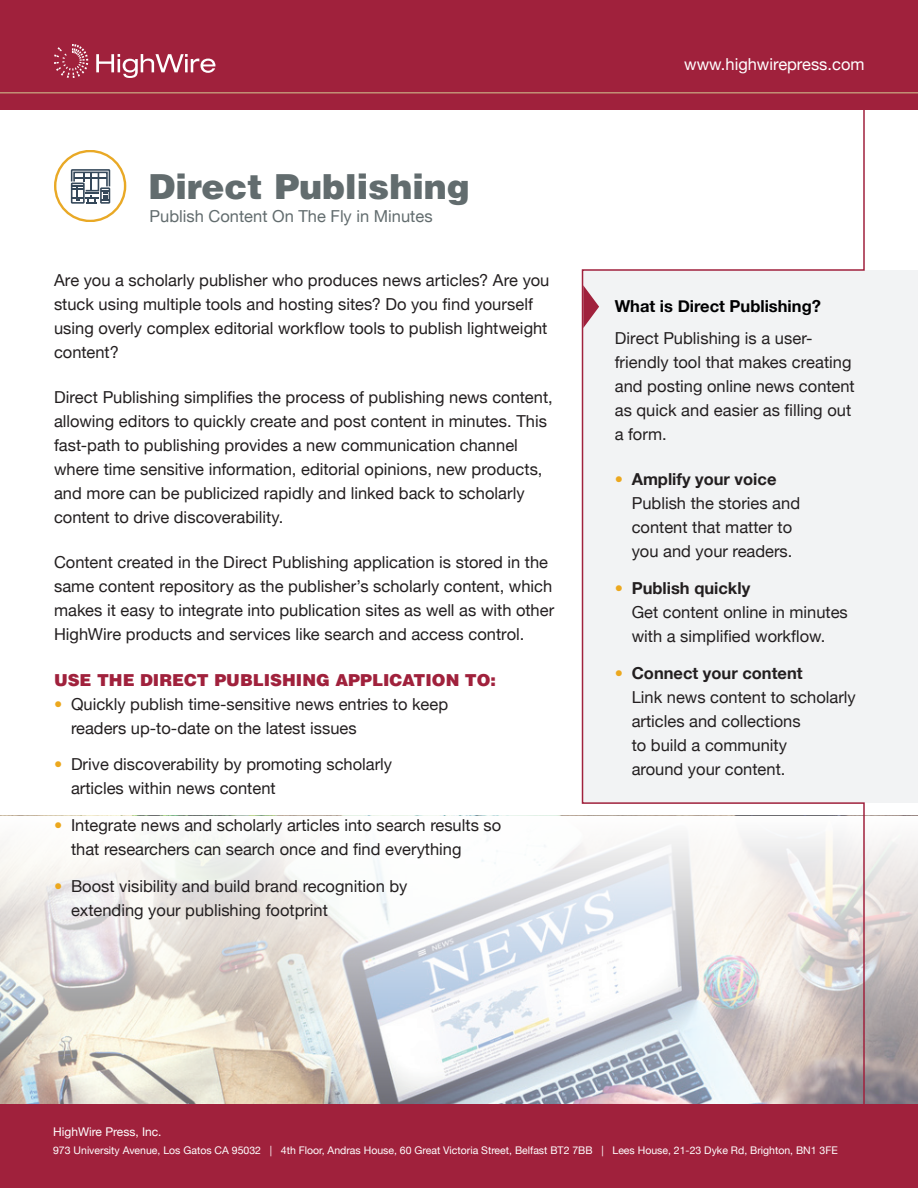
<style>
.page{position:relative;width:918px;height:1188px;background:#fff}
.page>*{position:absolute;margin:0;border:0;box-sizing:border-box;transform-origin:0 0}
.t1{font:900 34.5px "Helvetica";color:#626c6e}
.t2{font:16.5px/24px "Helvetica Neue";color:#231f20}
.t3{font:900 16.5px "Helvetica";color:#a0213c}
.t4{font:16.5px "Helvetica Neue";color:#626c6e}
.t5{font:700 16.5px "Helvetica Neue";color:#000001}
.t6{font:16.5px "Helvetica Neue";color:#fff}
.t7{font:12px "Helvetica Neue";color:#fff}
.t8{font:10.5px "Helvetica Neue";color:#fff}
.s1{font-weight:300;color:#eca81e}
.s2{font-weight:700}
</style>
<div class="page">
<svg style="left:0;top:836px;width:918px;height:269px"></svg>
<div style="left:583px;top:270px;width:335px;height:532px;background:#f2f3f4"></div>
<svg style="left:54px;top:150px;width:72px;height:72px"></svg>
<div style="left:0;top:0;width:918px;height:109px;background:#a0213c"></div>
<svg style="left:96px;top:54px;width:119px;height:24px"></svg>
<svg style="left:54px;top:44px;width:34px;height:34px"></svg>
<hr style="left:0;top:92px;width:918px;height:1px;background:#ceb688">
<svg style="left:581px;top:109px;width:285px;height:996px"></svg>
<div style="left:0;top:1105px;width:918px;height:83px;background:#a0213c"></div>
<h1 class="t1" style="left:148px;top:164px;width:323px">Direct Publishing</h1>
<p class="t4" style="left:150px;top:204px;width:285px">Publish Content On The Fly in Minutes</p>
<p class="t2" style="left:54px;top:269px;width:497px">Are you a scholarly publisher who produces news articles? Are you stuck using multiple tools and hosting sites? Do you find yourself using overly complex editorial workflow tools to publish lightweight content?</p>
<p class="t2" style="left:54px;top:386px;width:500px">Direct Publishing simplifies the process of publishing news content, allowing editors to quickly create and post content in minutes. This fast‐path to publishing provides a new communication channel where time sensitive information, editorial opinions, new products, and more can be publicized rapidly and linked back to scholarly content to drive discoverability.</p>
<p class="t2" style="left:54px;top:551px;width:502px">Content created in the Direct Publishing application is stored in the same content repository as the publisher’s scholarly content, which makes it easy to integrate into publication sites as well as with other HighWire products and services like search and access control.</p>
<p class="t3" style="left:54px;top:669px;width:444px">USE THE DIRECT PUBLISHING APPLICATION TO:</p>
<p class="t2" style="left:71px;top:693px;width:379px;text-indent:-17px"><span class="s1">•</span> Quickly publish time‐sensitive news entries to keep readers up‐to‐date on the latest issues</p>
<p class="t2" style="left:71px;top:753px;width:323px;text-indent:-17px"><span class="s1">•</span> Drive discoverability by promoting scholarly articles within news content</p>
<p class="t2" style="left:71px;top:814px;width:432px;text-indent:-17px"><span class="s1">•</span> Integrate news and scholarly articles into search results so that researchers can search once and find everything</p>
<p class="t2" style="left:71px;top:875px;width:338px;text-indent:-17px"><span class="s1">•</span> Boost visibility and build brand recognition by extending your publishing footprint</p>
<p class="t6" style="left:684px;top:53px;width:182px">www.highwirepress.com</p>
<p class="t5" style="left:615px;top:293px;width:208px">What is Direct Publishing?</p>
<p class="t2" style="left:615px;top:327px;width:242px">Direct Publishing is a user&shy;friendly tool that makes creating and posting online news content as quick and easier as filling out a form.</p>
<p class="t2" style="left:632px;top:468px;width:170px;text-indent:-17px"><span class="s1">•</span> <span class="s2">Amplify your voice<br></span>Publish the stories and content that matter to you and your readers.</p>
<p class="t2" style="left:632px;top:577px;width:218px;text-indent:-17px"><span class="s1">•</span> <span class="s2">Publish quickly<br></span>Get content online in minutes with a simplified workflow.</p>
<p class="t2" style="left:632px;top:662px;width:226px;text-indent:-17px"><span class="s1">•</span> <span class="s2">Connect your content<br></span>Link news content to scholarly articles and collections<br>to build a community<br>around your content.</p>
<p class="t7" style="left:53px;top:1123px;width:110px">HighWire Press, Inc.</p>
<p class="t8" style="left:53px;top:1143px;width:786px">973 University Avenue, Los Gatos CA 95032 | 4th Floor, Andras House, 60 Great Victoria Street, Belfast BT2 7BB | Lees House, 21-23 Dyke Rd, Brighton, BN1 3FE</p>
</div>
